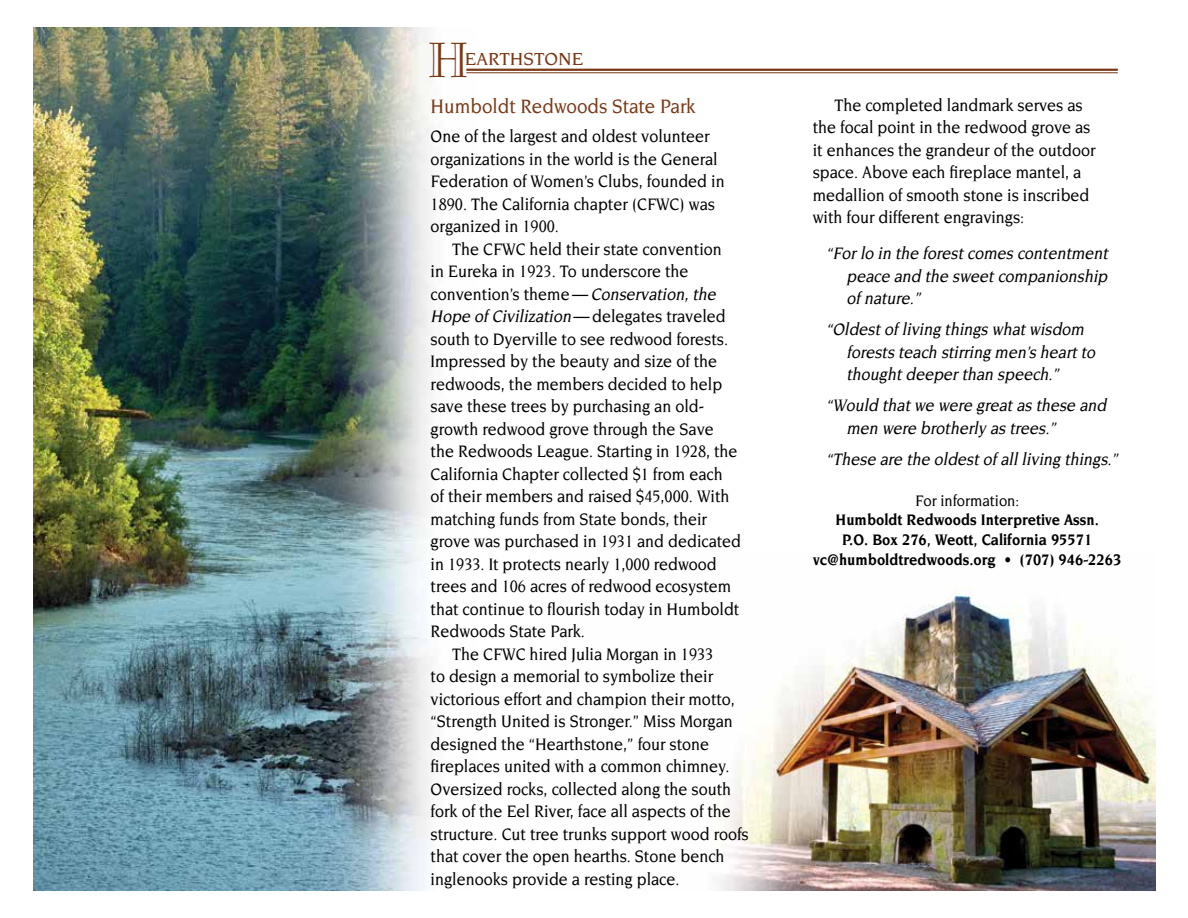
<style>
.page{position:relative;width:1188px;height:918px;background:#fff}
.page>*{position:absolute;margin:0;border:0;box-sizing:border-box;transform-origin:0 0}
.t1{font:48px "Smaragd LT Std";color:#7a3916;scale:.9 1}
.t2{font:500 21px "Novarese";color:#7a3916;scale:.9 1}
.t3{font:500 18.9px "Novarese";color:#7a3916}
.t4{font:500 18px/22.5px "Novarese";color:#000;scale:.9 1}
.t5{font:italic 500 18px/22.5px "Novarese";color:#000;scale:.9 1}
.t6{font:700 16.5px/19.8px "Novarese";color:#000;text-align:center;scale:.9 1}
.s1{font-style:italic}
.s2{font-weight:500}
</style>
<div class="page">
<img style="left:34px;top:27px;width:444px;height:864px">
<img style="left:721px;top:588px;width:434px;height:303px">
<hr style="left:466px;top:72px;width:652px;height:1px;background:#7a3916">
<hr style="left:466px;top:69px;width:652px;height:2px;background:#7a3916">
<h2 class="t1" style="left:427px;top:31px;width:49px">H</h2>
<h2 class="t3" style="left:465px;top:49px;width:120px">EARTHSTONE</h2>
<p class="t2" style="left:431px;top:95px;width:296px">Humboldt Redwoods State Park</p>
<p class="t4" style="left:431px;top:125px;width:328px">One of the largest and oldest volunteer organizations in the world is the General Federation of Women’s Clubs, founded in 1890. The California chapter (CFWC) was organized in 1900.</p>
<p class="t4" style="left:431px;top:237px;width:347px;text-indent:22px">The CFWC held their state convention<br>in Eureka in 1923. To underscore the convention’s theme — <span class="s1">Conservation,the Hope ofCivilization</span> — delegates traveled south to Dyerville to see redwood forests.<br>Impressed by the beauty and size of the redwoods, the members decided to help save these trees by purchasing an old&shy;growth redwood grove through the Save the Redwoods League. Starting in 1928, the California Chapter collected $1 from each<br>of their members and raised $45,000. With matching funds from State bonds, their grove was purchased in 1931 and dedicated in 1933. It protects nearly 1,000 redwood trees and 106 acres of redwood ecosystem that continue to fourish today in Humboldt Redwoods State Park.</p>
<p class="t4" style="left:431px;top:642px;width:355px;text-indent:22px">The CFWC hired Julia Morgan in 1933<br>to design a memorial to symbolize their victorious effort and champion their motto, “Strength United is Stronger.” Miss Morgan designed the “Hearthstone,” four stone freplaces united with a common chimney.<br>Oversized rocks, collected along the south fork of the Eel River, face all aspects of the structure. Cut tree trunks support wood roofs that cover the open hearths. Stone bench inglenooks provide a resting place.</p>
<p class="t4" style="left:813px;top:93px;width:316px;text-indent:22px">The completed landmark serves as the focal point in the redwood grove as it enhances the grandeur of the outdoor space. Above each freplace mantel, a medallion of smooth stone is inscribed with four different engravings:</p>
<p class="t5" style="left:847px;top:242px;width:296px;text-align:justify;text-indent:-20px">“Forlo in the forestcomes contentment peace and the sweetcompanionship ofnature.”</p>
<p class="t5" style="left:847px;top:318px;width:282px;text-indent:-20px">“Oldestofliving things whatwisdom forests teach stirring men’s heartto thoughtdeeperthan speech.”</p>
<p class="t5" style="left:847px;top:394px;width:294px;text-indent:-20px">“Would thatwe were greatas these and men were brotherly as trees.”</p>
<p class="t5" style="left:826px;top:448px;width:329px">“These are the oldestofallliving things.”</p>
<p class="t6" style="left:813px;top:490px;width:344px"><span class="s2">For information:<br></span>Humboldt Redwoods Interpretive Assn.<br>P.O. Box 276, Weott, California 95571 vc@humboldtredwoods.org • (707) 946-2263</p>
</div>
